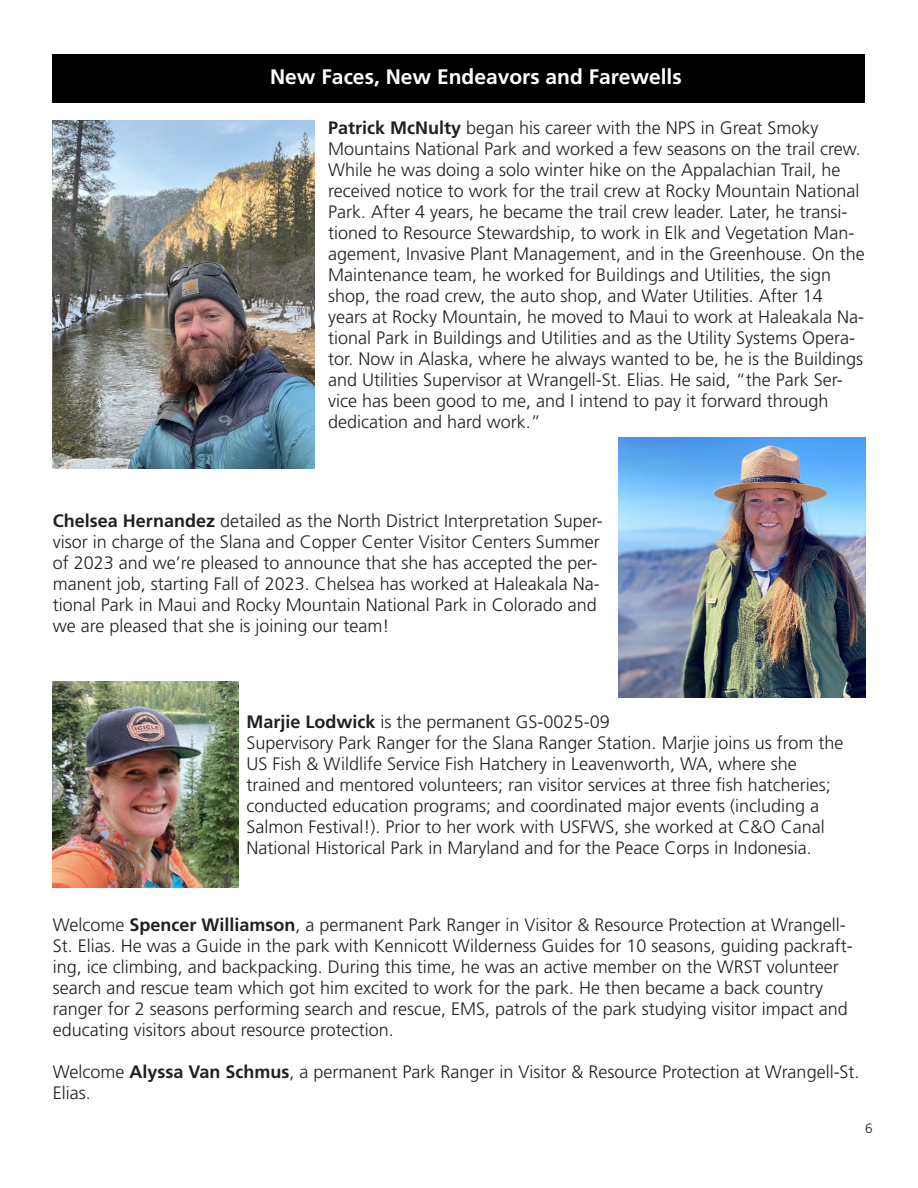
<style>
.page{position:relative;width:918px;height:1188px;background:#fff}
.page>*{position:absolute;margin:0;border:0;box-sizing:border-box;transform-origin:0 0}
.t1{font:700 21px "Frutiger LT Std";color:#fff}
.t2{font:300 18px/21px "Frutiger LT Std";color:#231f20}
.t3{font:300 13.5px "Frutiger LT Std";color:#231f20}
.s1{font-weight:700}
</style>
<div class="page">
<div style="left:53px;top:54px;width:812px;height:48px;background:#000"></div>
<img style="left:53px;top:120px;width:262px;height:349px">
<img style="left:618px;top:438px;width:247px;height:259px">
<img style="left:53px;top:681px;width:185px;height:206px">
<p class="t1" style="left:270px;top:65px;width:413px">New Faces, New Endeavors and Farewells</p>
<p class="t2" style="left:328px;top:117px;width:538px"><span class="s1">Patrick McNulty</span> began his career with the NPS in Great Smoky Mountains National Park and worked a few seasons on the trail crew.<br>While he was doing a solo winter hike on the Appalachian Trail, he received notice to work for the trail crew at Rocky Mountain National Park. After 4 years, he became the trail crew leader. Later, he transi&shy;tioned to Resource Stewardship, to work in Elk and Vegetation Man&shy;agement, Invasive Plant Management, and in the Greenhouse. On the Maintenance team, he worked for Buildings and Utilities, the sign shop, the road crew, the auto shop, and Water Utilities. After 14 years at Rocky Mountain, he moved to Maui to work at Haleakala Na&shy;tional Park in Buildings and Utilities and as the Utility Systems Opera&shy;tor. Now in Alaska, where he always wanted to be, he is the Buildings and Utilities Supervisor at Wrangell-St. Elias. He said, “the Park Ser&shy;vice has been good to me, and I intend to pay it forward through dedication and hard work.”</p>
<p class="t2" style="left:53px;top:510px;width:552px"><span class="s1">Chelsea Hernandez</span> detailed as the North District Interpretation Super&shy;visor in charge of the Slana and Copper Center Visitor Centers Summer of 2023 and we’re pleased to announce that she has accepted the per&shy;manent job, starting Fall of 2023. Chelsea has worked at Haleakala Na&shy;tional Park in Maui and Rocky Mountain National Park in Colorado and we are pleased that she is joining our team!</p>
<p class="t2" style="left:247px;top:711px;width:598px"><span class="s1">Marjie Lodwick</span> is the permanent GS-0025-09<br>Supervisory Park Ranger for the Slana Ranger Station. Marjie joins us from the US Fish &amp; Wildlife Service Fish Hatchery in Leavenworth, WA, where she trained and mentored volunteers; ran visitor services at three fsh hatcheries; conducted education programs; and coordinated major events (including a Salmon Festival!). Prior to her work with USFWS, she worked at C&amp;O Canal National Historical Park in Maryland and for the Peace Corps in Indonesia.</p>
<p class="t2" style="left:53px;top:914px;width:801px">Welcome <span class="s1">Spencer Williamson</span>, a permanent Park Ranger in Visitor &amp; Resource Protection at Wrangell-St. Elias. He was a Guide in the park with Kennicott Wilderness Guides for 10 seasons, guiding packraft&shy;ing, ice climbing, and backpacking. During this time, he was an active member on the WRST volunteer search and rescue team which got him excited to work for the park. He then became a back country ranger for 2 seasons performing search and rescue, EMS, patrols of the park studying visitor impact and educating visitors about resource protection.</p>
<p class="t2" style="left:53px;top:1061px;width:808px">Welcome <span class="s1">Alyssa Van Schmus</span>, a permanent Park Ranger in Visitor &amp; Resource Protection at Wrangell-St.<br>Elias.</p>
<p class="t3" style="left:865px;top:1120px;width:9px">6</p>
</div>
